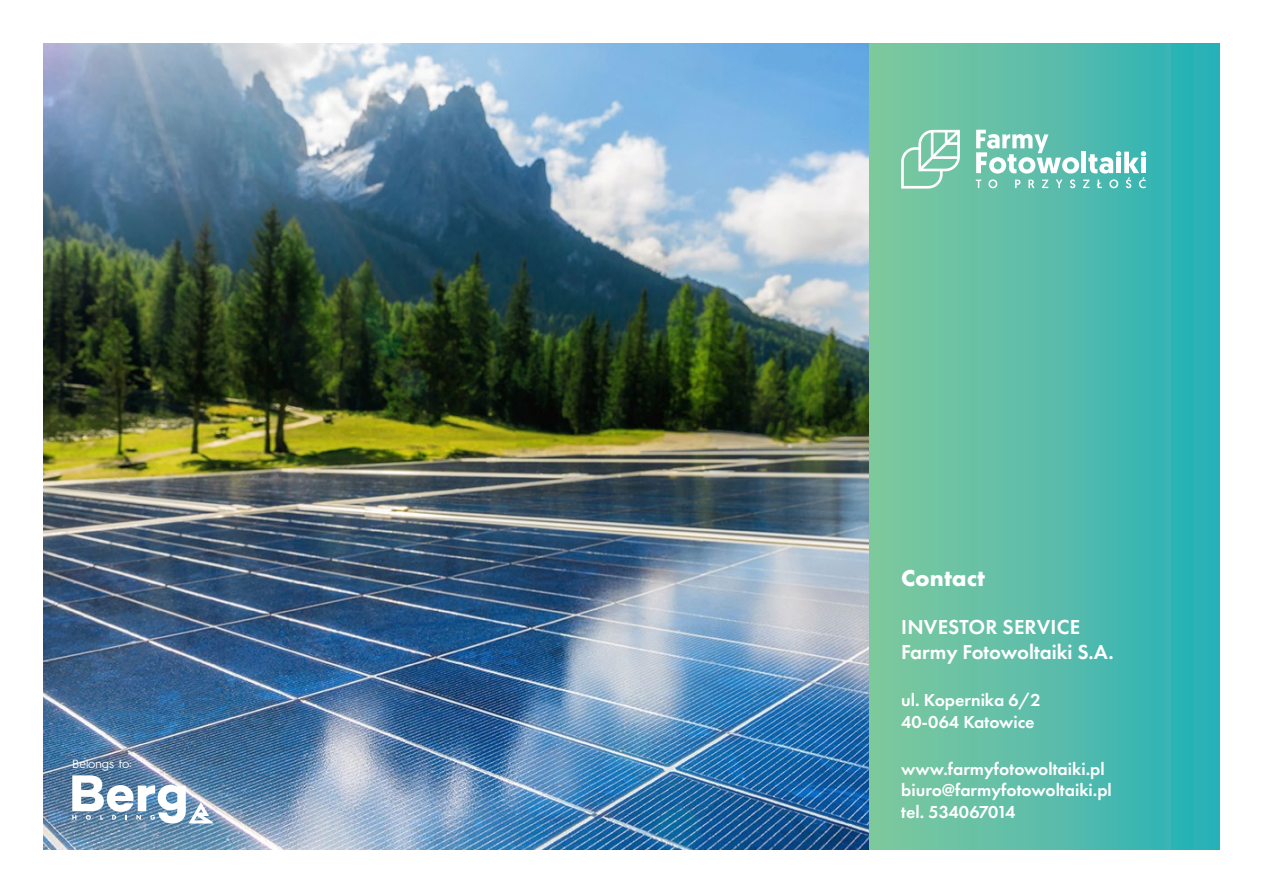
<style>
.page{position:relative;width:1263px;height:893px;background:#fff}
.page>*{position:absolute;margin:0;border:0;box-sizing:border-box;transform-origin:0 0}
.t1{font:700 24px "Futura PT";color:#fff}
.t2{font:600 21px "Futura PT";color:#fff}
.t3{font:600 18px "Futura PT";color:#fff}
.t4{font:12px "Hurme Geometric Sans 3";color:#fff}
</style>
<div class="page">
<img style="left:43px;top:43px;width:827px;height:807px">
<svg style="left:870px;top:43px;width:350px;height:807px;background:#55bcaa"></svg>
<svg style="left:976px;top:130px;width:170px;height:58px"></svg>
<svg style="left:901px;top:130px;width:59px;height:59px"></svg>
<img style="left:72px;top:775px;width:141px;height:48px">
<p class="t4" style="left:72px;top:756px;width:61px">Belongs to:</p>
<p class="t1" style="left:901px;top:562px;width:85px">Contact</p>
<p class="t2" style="left:901px;top:614px;width:180px">INVESTOR SERVICE</p>
<p class="t2" style="left:901px;top:639px;width:214px">Farmy Fotowoltaiki S.A.</p>
<p class="t3" style="left:901px;top:689px;width:141px">ul. Kopernika 6/2</p>
<p class="t3" style="left:901px;top:711px;width:135px">40-064 Katowice</p>
<p class="t3" style="left:901px;top:757px;width:205px">www.farmyfotowoltaiki.pl</p>
<p class="t3" style="left:901px;top:779px;width:212px">biuro@farmyfotowoltaiki.pl</p>
<p class="t3" style="left:901px;top:801px;width:116px">tel. 534067014</p>
</div>
